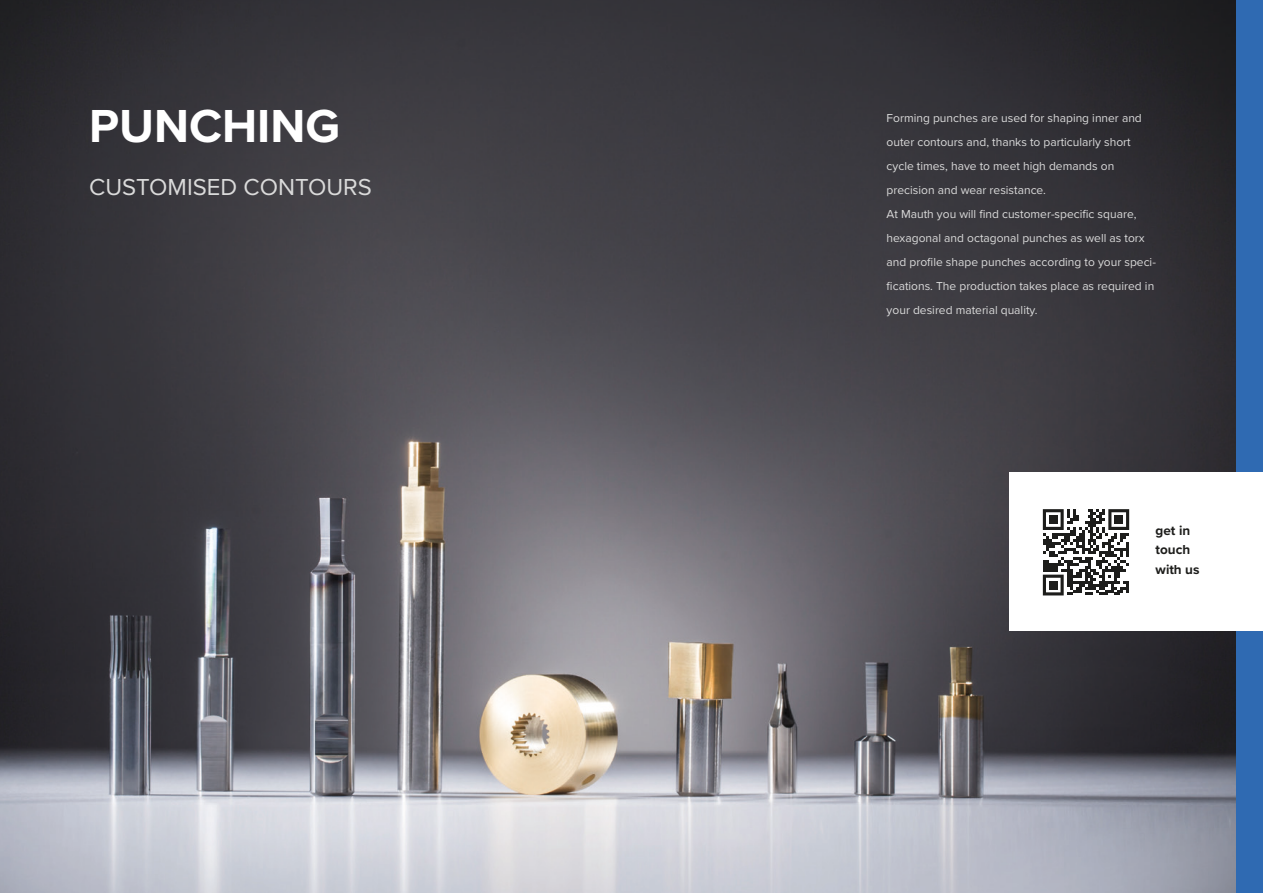
<style>
.page{position:relative;width:1263px;height:893px;background:#fff}
.page>*{position:absolute;margin:0;border:0;box-sizing:border-box;transform-origin:0 0}
.t1{font:700 48px "Proxima Nova";color:#fff}
.t2{font:24px "Proxima Nova";color:#dadada}
.t3{font:700 13.5px/19.5px "Proxima Nova";color:#1d1d1b}
.t4{font:12px/24px "Proxima Nova";color:#dadada}
</style>
<div class="page">
<img style="left:0;top:0;width:1236px;height:893px">
<div style="left:1236px;top:0;width:27px;height:893px;background:#2f6ab2"></div>
<div style="left:1010px;top:472px;width:253px;height:158px;background:#fff"></div>
<svg style="left:1043px;top:509px;width:86px;height:86px"></svg>
<div style="left:1049px;top:515px;width:9px;height:9px;background:#1d1d1b"></div>
<div style="left:1114px;top:515px;width:9px;height:9px;background:#1d1d1b"></div>
<div style="left:1049px;top:581px;width:9px;height:8px;background:#1d1d1b"></div>
<h1 class="t1" style="left:89px;top:90px;width:252px">PUNCHING</h1>
<h2 class="t2" style="left:89px;top:170px;width:284px">CUSTOMISED CONTOURS</h2>
<p class="t4" style="left:887px;top:106px;width:271px">Forming punches are used for shaping inner and outer contours and, thanks to particularly short cycle times, have to meet high demands on precision and wear resistance.<br>At Mauth you will find customer-specific square, hexagonal and octagonal punches as well as torx and profile shape punches according to your speci&shy;fications. The production takes place as required in your desired material quality.</p>
<p class="t3" style="left:1155px;top:520px;width:45px">get in touch with us</p>
</div>
